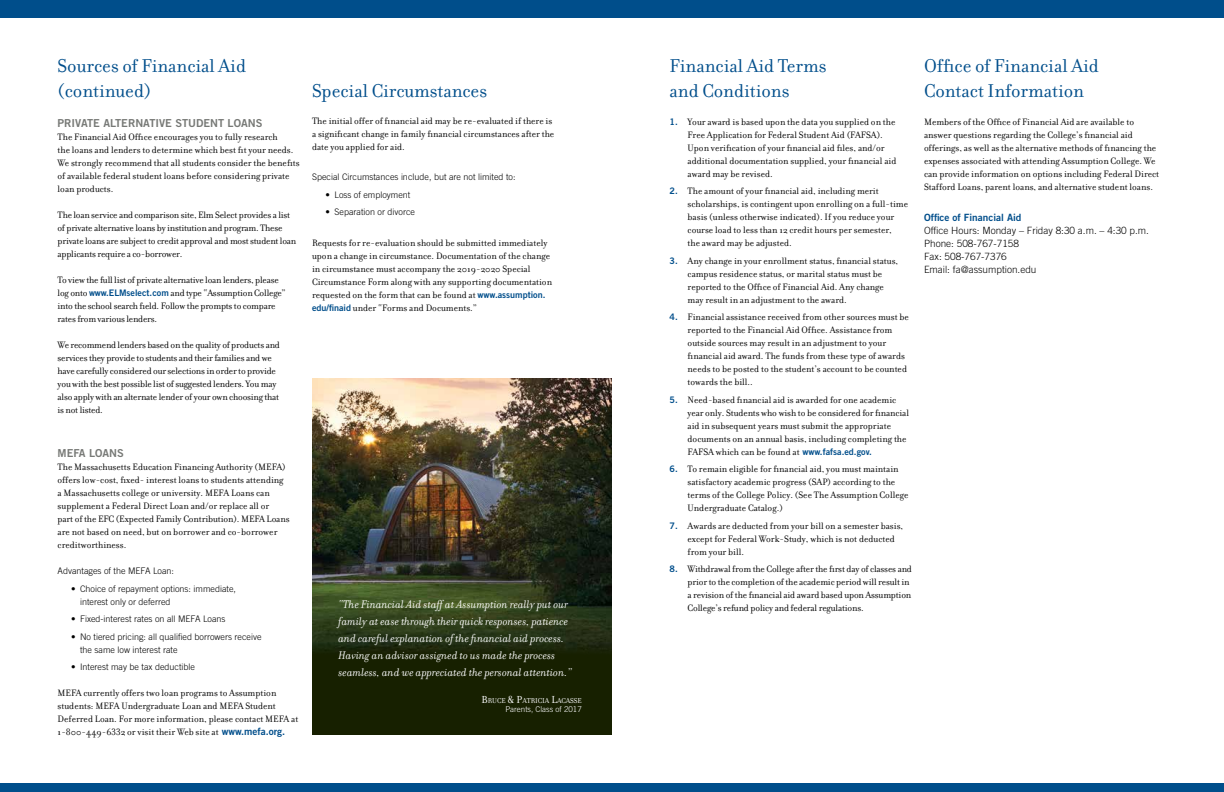
<style>
.page{position:relative;width:1224px;height:792px;background:#fff}
.page>*{position:absolute;margin:0;border:0;box-sizing:border-box;transform-origin:0 0}
.t1{font:20px/25px "Filosofia";color:#004e8b}
.t2{font:italic 12px/17px "Filosofia";color:#fff}
.t3{font:11px "Trade Gothic Bold Two";color:#777976}
.t4{font:10px/13px "Filosofia";color:#000}
.t5{font:10px/13px "Filosofia";letter-spacing:-.02em;color:#000}
.t6{font:300 10px/13px "Trade Gothic";color:#000}
.t7{font:10px "Trade Gothic Bold Two";color:#004e8b}
.t8{font:300 9px/13px "Trade Gothic";color:#000}
.t9{font:300 8px "Trade Gothic";color:#fff}
.t10{font:7.7px "Filosofia";color:#fff}
.s1{font-family:"Trade Gothic Bold Two";font-size:9px;color:#004e8b}
.s2{font-family:"Trade Gothic Bold Two";color:#004e8b}
.s3{font-size:11px}
</style>
<div class="page">
<div style="left:312px;top:379px;width:300px;height:355px;background:#172000"></div>
<img style="left:312px;top:379px;width:300px;height:272px">
<div style="left:0;top:0;width:1224px;height:18px;background:#004e8b"></div>
<div style="left:0;top:783px;width:1224px;height:9px;background:#004e8b"></div>
<h1 class="t1" style="left:58px;top:54px;width:190px">Sources of Financial Aid (continued)</h1>
<p class="t3" style="left:58px;top:117px;width:206px">PRIVATE ALTERNATIVE STUDENT LOANS</p>
<p class="t4" style="left:58px;top:131px;width:244px">The Financial Aid Office encourages you to fully research<br>the loans and lenders to determine which best fit your needs.<br>We strongly recommend that all students consider the benefits of available federal student loans before considering private loan products.</p>
<p class="t5" style="left:58px;top:209px;width:240px">The loan service and comparison site, Elm Select provides a list of private alternative loans by institution and program. These private loans are subject to credit approval and most student loan applicants require a co-borrower.</p>
<p class="t5" style="left:58px;top:274px;width:230px">To view the full list of private alternative loan lenders, please log onto <span class="s1">www.ELMselect.com</span> and type “Assumption College” into the school search field. Follow the prompts to compare rates from various lenders.</p>
<p class="t5" style="left:58px;top:339px;width:224px">We recommend lenders based on the quality of products and services they provide to students and their families and we have carefully considered our selections in order to provide you with the best possible list of suggested lenders. You may also apply with an alternate lender of your own choosing that is not listed.</p>
<p class="t3" style="left:58px;top:446px;width:68px">MEFA LOANS</p>
<p class="t4" style="left:58px;top:461px;width:233px">The Massachusetts Education Financing Authority (MEFA) offers low-cost, fixed- interest loans to students attending a Massachusetts college or university. MEFA Loans can supplement a Federal Direct Loan and/or replace all or<br>part of the EFC (Expected Family Contribution). MEFA Loans are not based on need, but on borrower and co-borrower creditworthiness.</p>
<p class="t8" style="left:58px;top:564px;width:118px">Advantages of the MEFA Loan:</p>
<p class="t8" style="left:80px;top:582px;width:158px;text-indent:-9px">• Choice of repayment options: immediate, interest only or deferred</p>
<p class="t8" style="left:71px;top:612px;width:156px">• Fixed-interest rates on all MEFA Loans</p>
<p class="t8" style="left:80px;top:630px;width:183px;text-indent:-9px">• No tiered pricing: all qualified borrowers receive the same low interest rate</p>
<p class="t8" style="left:71px;top:660px;width:126px">• Interest may be tax deductible</p>
<p class="t4" style="left:58px;top:687px;width:242px">MEFA currently offers two loan programs to Assumption students: MEFA Undergraduate Loan and MEFA Student Deferred Loan. For more information, please contact MEFA at 1-800-449-6332 or visit their Web site at <span class="s2">www.mefa.org.</span></p>
<h1 class="t1" style="left:312px;top:78px;width:177px">Special Circumstances</h1>
<p class="t4" style="left:312px;top:115px;width:244px">The initial offer of financial aid may be re-evaluated if there is a significant change in family financial circumstances after the date you applied for aid.</p>
<p class="t8" style="left:312px;top:171px;width:205px">Special Circumstances include, but are not limited to:</p>
<p class="t8" style="left:326px;top:188px;width:86px">• Loss of employment</p>
<p class="t8" style="left:326px;top:206px;width:91px">• Separation or divorce</p>
<p class="t4" style="left:312px;top:237px;width:242px">Requests for re-evaluation should be submitted immediately upon a change in circumstance. Documentation of the change in circumstance must accompany the 2019-2020 Special Circumstance Form along with any supporting documentation requested on the form that can be found at <span class="s1">www.assumption. edu/finaid</span> under “Forms and Documents.”</p>
<p class="t2" style="left:339px;top:596px;width:235px">“The Financial Aid staff at Assumption really put our family at ease through their quick responses, patience and careful explanation of the financial aid process.<br>Having an advisor assigned to us made the process seamless, and we appreciated the personal attention.”</p>
<p class="t10" style="left:482px;top:696px;width:102px"><span class="s3">B</span>RUCE <span class="s3">&amp; P</span>ATRICIA <span class="s3">L</span>ACASSE</p>
<p class="t9" style="left:505px;top:705px;width:78px">Parents, Class of 2017</p>
<h1 class="t1" style="left:670px;top:54px;width:158px">Financial Aid Terms and Conditions</h1>
<p class="t4" style="left:688px;top:115px;width:210px;text-indent:-18px"><span class="s1">1.</span> Your award is based upon the data you supplied on the Free Application for Federal Student Aid (FAFSA).<br>Upon verification of your financial aid files, and/or additional documentation supplied, your financial aid award may be revised.</p>
<p class="t4" style="left:688px;top:185px;width:222px;text-indent:-18px"><span class="s1">2.</span> The amount of your financial aid, including merit scholarships, is contingent upon enrolling on a full-time basis (unless otherwise indicated). If you reduce your course load to less than 12 credit hours per semester,<br>the award may be adjusted.</p>
<p class="t4" style="left:688px;top:254px;width:212px;text-indent:-18px"><span class="s1">3.</span> Any change in your enrollment status, financial status, campus residence status, or marital status must be reported to the Office of Financial Aid. Any change may result in an adjustment to the award.</p>
<p class="t4" style="left:688px;top:311px;width:223px;text-indent:-18px"><span class="s1">4.</span> Financial assistance received from other sources must be reported to the Financial Aid Office. Assistance from outside sources may result in an adjustment to your financial aid award. The funds from these type of awards needs to be posted to the student’s account to be counted towards the bill..</p>
<p class="t4" style="left:688px;top:393px;width:223px;text-indent:-18px"><span class="s1">5.</span> Need-based financial aid is awarded for one academic year only. Students who wish to be considered for financial aid in subsequent years must submit the appropriate documents on an annual basis, including completing the FAFSA which can be found at <span class="s1">www.fafsa.ed.gov.</span></p>
<p class="t4" style="left:688px;top:463px;width:222px;text-indent:-18px"><span class="s1">6.</span> To remain eligible for financial aid, you must maintain satisfactory academic progress (SAP) according to the terms of the College Policy. (See The Assumption College Undergraduate Catalog.)</p>
<p class="t4" style="left:688px;top:519px;width:217px;text-indent:-18px"><span class="s1">7.</span> Awards are deducted from your bill on a semester basis, except for Federal Work-Study, which is not deducted from your bill.</p>
<p class="t4" style="left:688px;top:563px;width:226px;text-indent:-18px"><span class="s1">8.</span> Withdrawal from the College after the first day of classes and prior to the completion of the academic period will result in a revision of the financial aid award based upon Assumption College’s refund policy and federal regulations.</p>
<h1 class="t1" style="left:924px;top:54px;width:176px">Office of Financial Aid<br>Contact Information</h1>
<p class="t4" style="left:924px;top:115px;width:237px">Members of the Office of Financial Aid are available to answer questions regarding the College’s financial aid offerings, as well as the alternative methods of financing the expenses associated with attending Assumption College. We can provide information on options including Federal Direct Stafford Loans, parent loans, and alternative student loans.</p>
<p class="t7" style="left:924px;top:211px;width:99px">Office of Financial Aid</p>
<p class="t6" style="left:924px;top:223px;width:227px">Office Hours: Monday – Friday 8:30 a.m. – 4:30 p.m.<br>Phone: 508-767-7158<br>Fax: 508-767-7376<br>Email: fa@assumption.edu</p>
</div>
